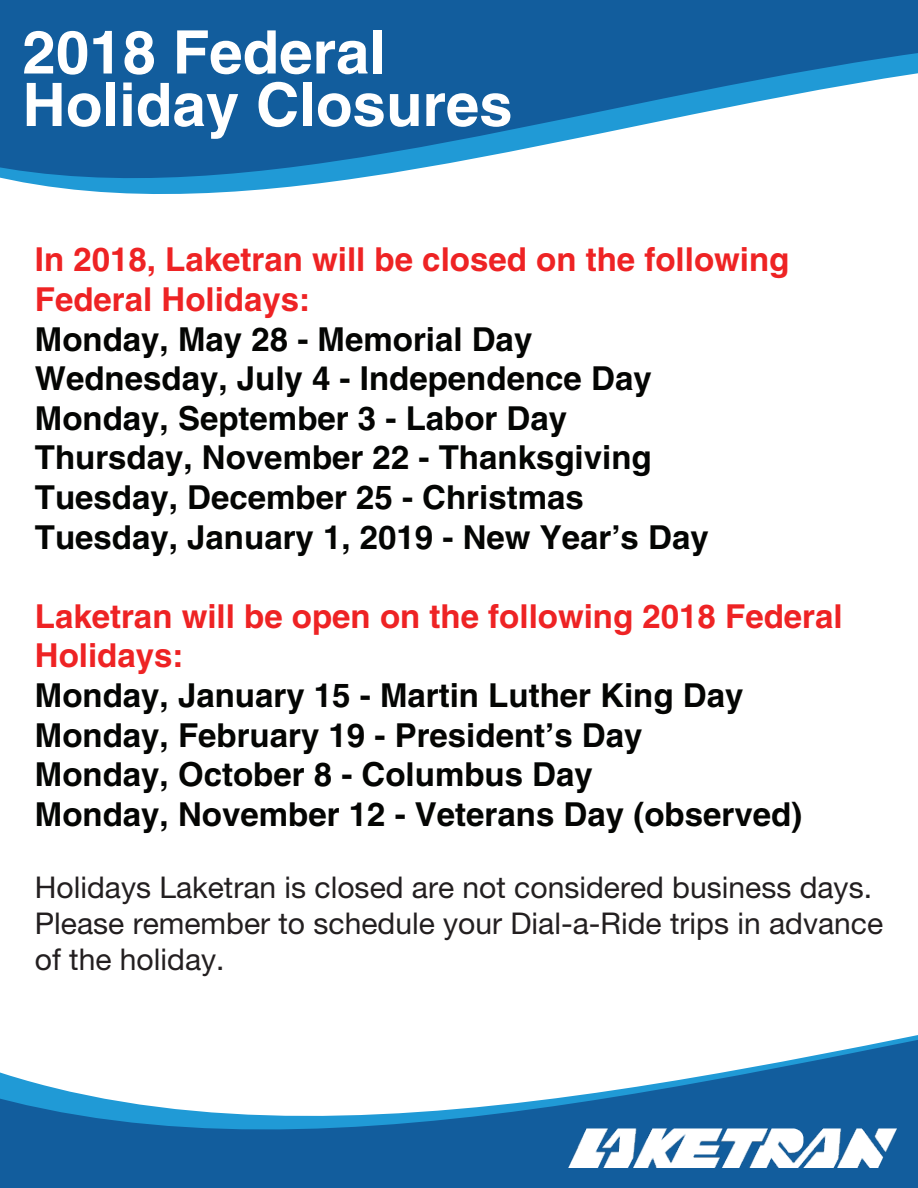
<style>
.page{position:relative;width:918px;height:1188px;background:#fff}
.page>*{position:absolute;margin:0;border:0;box-sizing:border-box;transform-origin:0 0}
.t1{font:700 60px/52.5px "Helvetica LT Std";color:#fff}
.t2{font:700 33px/39.6px "Helvetica LT Std";color:#040503}
.t3{font:700 33px/39.6px "Helvetica LT Std";color:#ee2324}
.t4{font:30px/36px "Helvetica Neue LT Pro";color:#231f20}
</style>
<div class="page">
<svg style="left:0;top:0;width:918px;height:194px;fill:#125d9d"></svg>
<svg style="left:0;top:1035px;width:918px;height:153px;fill:#125d9d"></svg>
<img style="left:568px;top:1129px;width:329px;height:38px">
<h1 class="t1" style="left:22px;top:25px;width:492px">2018 Federal<br>Holiday Closures</h1>
<p class="t3" style="left:35px;top:240px;width:756px">In 2018, Laketran will be closed on the following<br>Federal Holidays:</p>
<p class="t2" style="left:35px;top:319px;width:675px">Monday, May 28 - Memorial Day Wednesday, July 4 - Independence Day Monday, September 3 - Labor Day Thursday, November 22 - Thanksgiving Tuesday, December 25 - Christmas Tuesday, January 1, 2019 - New Year’s Day</p>
<p class="t3" style="left:35px;top:596px;width:809px">Laketran will be open on the following 2018 Federal<br>Holidays:</p>
<p class="t2" style="left:35px;top:675px;width:769px">Monday, January 15 - Martin Luther King Day Monday, February 19 - President’s Day<br>Monday, October 8 - Columbus Day<br>Monday, November 12 - Veterans Day (observed)</p>
<p class="t4" style="left:35px;top:869px;width:850px">Holidays Laketran is closed are not considered business days.<br>Please remember to schedule your Dial-a-Ride trips in advance of the holiday.</p>
</div>
